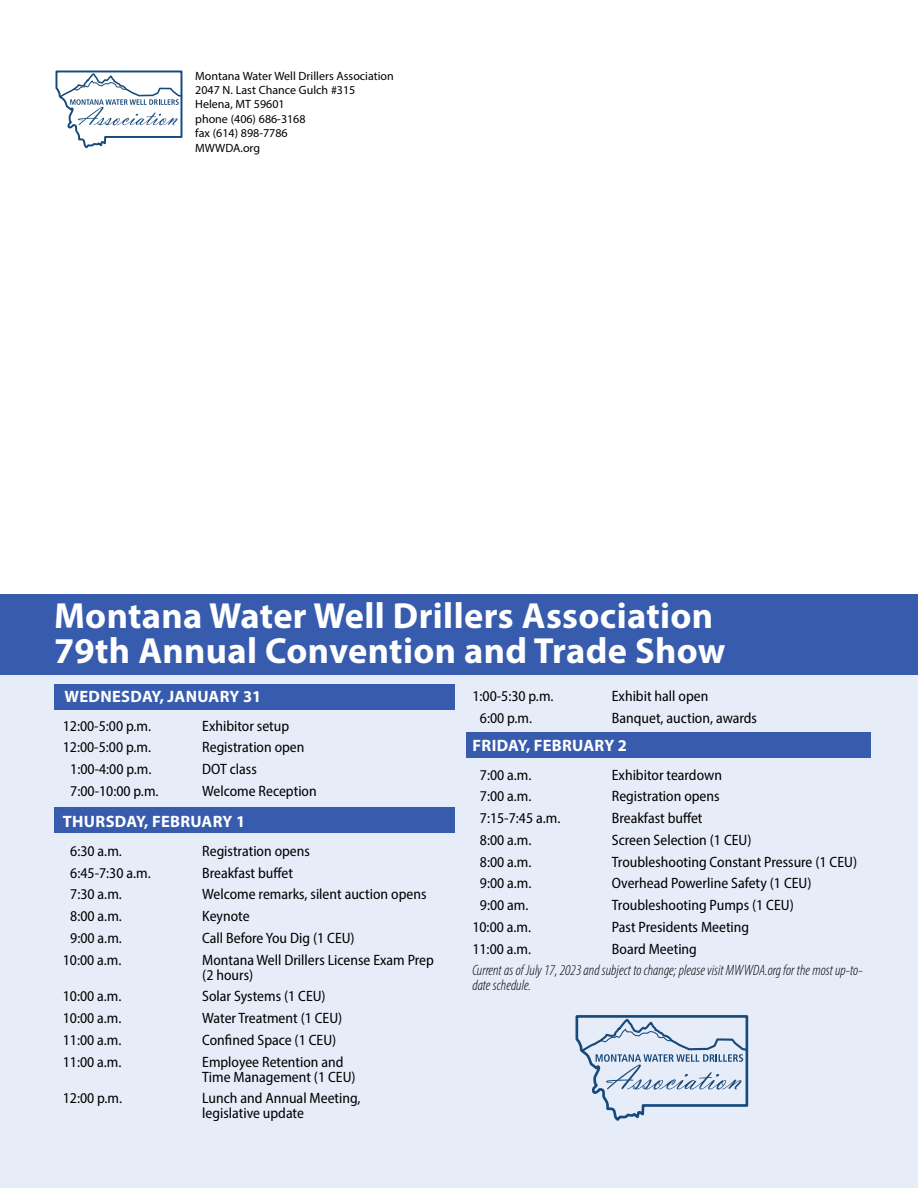
<style>
.page{position:relative;width:918px;height:1188px;background:#fff}
.page>*{position:absolute;margin:0;border:0;box-sizing:border-box;transform-origin:0 0}
.t1{font:700 36.45px/34.5px "Myriad Pro";letter-spacing:.01em;color:#fff}
.t2{font:700 16.5px "Myriad Pro";letter-spacing:.02em;color:#fff}
.t3{font:semi-condensed 15px/15px "Myriad Pro";color:#000}
.t4{font:italic 300 condensed 15px/15px "Myriad Pro";color:#000}
.t5{font:12px/14.4px "Myriad Pro";color:#000}
</style>
<div class="page">
<div style="left:0;top:620px;width:918px;height:568px;background:#e7ecf9"></div>
<svg style="left:56px;top:70px;width:126px;height:78px"></svg>
<div style="left:0;top:594px;width:918px;height:81px;background:#385cad"></div>
<div style="left:54px;top:807px;width:400px;height:26px;background:#385cad"></div>
<div style="left:54px;top:684px;width:401px;height:26px;background:#385cad"></div>
<div style="left:466px;top:732px;width:405px;height:26px;background:#385cad"></div>
<svg style="left:576px;top:1015px;width:172px;height:106px"></svg>
<p class="t5" style="left:195px;top:68px;width:200px">Montana Water Well Drillers Association<br>2047 N. Last Chance Gulch #315<br>Helena, MT 59601<br>phone (406) 686-3168<br>fax (614) 898-7786<br>MWWDA.org</p>
<h1 class="t1" style="left:54px;top:597px;width:673px">Montana Water Well Drillers Association<br>79th Annual Convention and Trade Show</h1>
<p class="t2" style="left:64px;top:686px;width:198px">WEDNESDAY, JANUARY 31</p>
<p class="t3" style="left:63px;top:718px;width:90px">12:00-5:00 p.m.</p>
<p class="t3" style="left:202px;top:718px;width:88px">Exhibitor setup</p>
<p class="t3" style="left:63px;top:740px;width:90px">12:00-5:00 p.m.</p>
<p class="t3" style="left:202px;top:740px;width:104px">Registration open</p>
<p class="t3" style="left:70px;top:761px;width:83px">1:00-4:00 p.m.</p>
<p class="t3" style="left:202px;top:761px;width:56px">DOT class</p>
<p class="t3" style="left:70px;top:783px;width:90px">7:00-10:00 p.m.</p>
<p class="t3" style="left:202px;top:783px;width:116px">Welcome Reception</p>
<p class="t2" style="left:63px;top:811px;width:184px">THURSDAY, FEBRUARY 1</p>
<p class="t3" style="left:70px;top:843px;width:53px">6:30 a.m.</p>
<p class="t3" style="left:202px;top:843px;width:109px">Registration opens</p>
<p class="t3" style="left:70px;top:865px;width:82px">6:45-7:30 a.m.</p>
<p class="t3" style="left:202px;top:865px;width:92px">Breakfast buffet</p>
<p class="t3" style="left:70px;top:887px;width:53px">7:30 a.m.</p>
<p class="t3" style="left:202px;top:887px;width:226px">Welcome remarks, silent auction opens</p>
<p class="t3" style="left:70px;top:908px;width:53px">8:00 a.m.</p>
<p class="t3" style="left:202px;top:908px;width:49px">Keynote</p>
<p class="t3" style="left:70px;top:930px;width:53px">9:00 a.m.</p>
<p class="t3" style="left:202px;top:930px;width:154px">Call Before You Dig (1 CEU)</p>
<p class="t3" style="left:63px;top:952px;width:60px">10:00 a.m.</p>
<p class="t3" style="left:202px;top:952px;width:233px">Montana Well Drillers License Exam Prep (2 hours)</p>
<p class="t3" style="left:63px;top:989px;width:60px">10:00 a.m.</p>
<p class="t3" style="left:202px;top:989px;width:125px">Solar Systems (1 CEU)</p>
<p class="t3" style="left:63px;top:1010px;width:60px">10:00 a.m.</p>
<p class="t3" style="left:202px;top:1010px;width:142px">Water Treatment (1 CEU)</p>
<p class="t3" style="left:63px;top:1032px;width:60px">11:00 a.m.</p>
<p class="t3" style="left:202px;top:1032px;width:136px">Confined Space (1 CEU)</p>
<p class="t3" style="left:63px;top:1054px;width:60px">11:00 a.m.</p>
<p class="t3" style="left:202px;top:1054px;width:155px">Employee Retention and<br>Time Management (1 CEU)</p>
<p class="t3" style="left:63px;top:1091px;width:61px">12:00 p.m.</p>
<p class="t3" style="left:202px;top:1091px;width:160px">Lunch and Annual Meeting, legislative update</p>
<p class="t3" style="left:472px;top:688px;width:83px">1:00-5:30 p.m.</p>
<p class="t3" style="left:612px;top:688px;width:98px">Exhibit hall open</p>
<p class="t3" style="left:480px;top:710px;width:54px">6:00 p.m.</p>
<p class="t3" style="left:612px;top:710px;width:147px">Banquet, auction, awards</p>
<p class="t2" style="left:473px;top:735px;width:156px">FRIDAY, FEBRUARY 2</p>
<p class="t3" style="left:480px;top:767px;width:53px">7:00 a.m.</p>
<p class="t3" style="left:612px;top:767px;width:112px">Exhibitor teardown</p>
<p class="t3" style="left:480px;top:789px;width:53px">7:00 a.m.</p>
<p class="t3" style="left:612px;top:789px;width:109px">Registration opens</p>
<p class="t3" style="left:480px;top:810px;width:82px">7:15-7:45 a.m.</p>
<p class="t3" style="left:612px;top:810px;width:92px">Breakfast buffet</p>
<p class="t3" style="left:480px;top:832px;width:53px">8:00 a.m.</p>
<p class="t3" style="left:612px;top:832px;width:141px">Screen Selection (1 CEU)</p>
<p class="t3" style="left:480px;top:854px;width:53px">8:00 a.m.</p>
<p class="t3" style="left:612px;top:854px;width:247px">Troubleshooting Constant Pressure (1 CEU)</p>
<p class="t3" style="left:480px;top:876px;width:53px">9:00 a.m.</p>
<p class="t3" style="left:612px;top:876px;width:201px">Overhead Powerline Safety (1 CEU)</p>
<p class="t3" style="left:480px;top:897px;width:50px">9:00 am.</p>
<p class="t3" style="left:612px;top:897px;width:183px">Troubleshooting Pumps (1 CEU)</p>
<p class="t3" style="left:472px;top:919px;width:60px">10:00 a.m.</p>
<p class="t3" style="left:612px;top:919px;width:139px">Past Presidents Meeting</p>
<p class="t3" style="left:472px;top:941px;width:60px">11:00 a.m.</p>
<p class="t3" style="left:612px;top:941px;width:87px">Board Meeting</p>
<p class="t4" style="left:472px;top:963px;width:392px">Current as of July 17, 2023 and subject to change; please visit MWWDA.org for the most up-to&shy;date schedule.</p>
</div>
